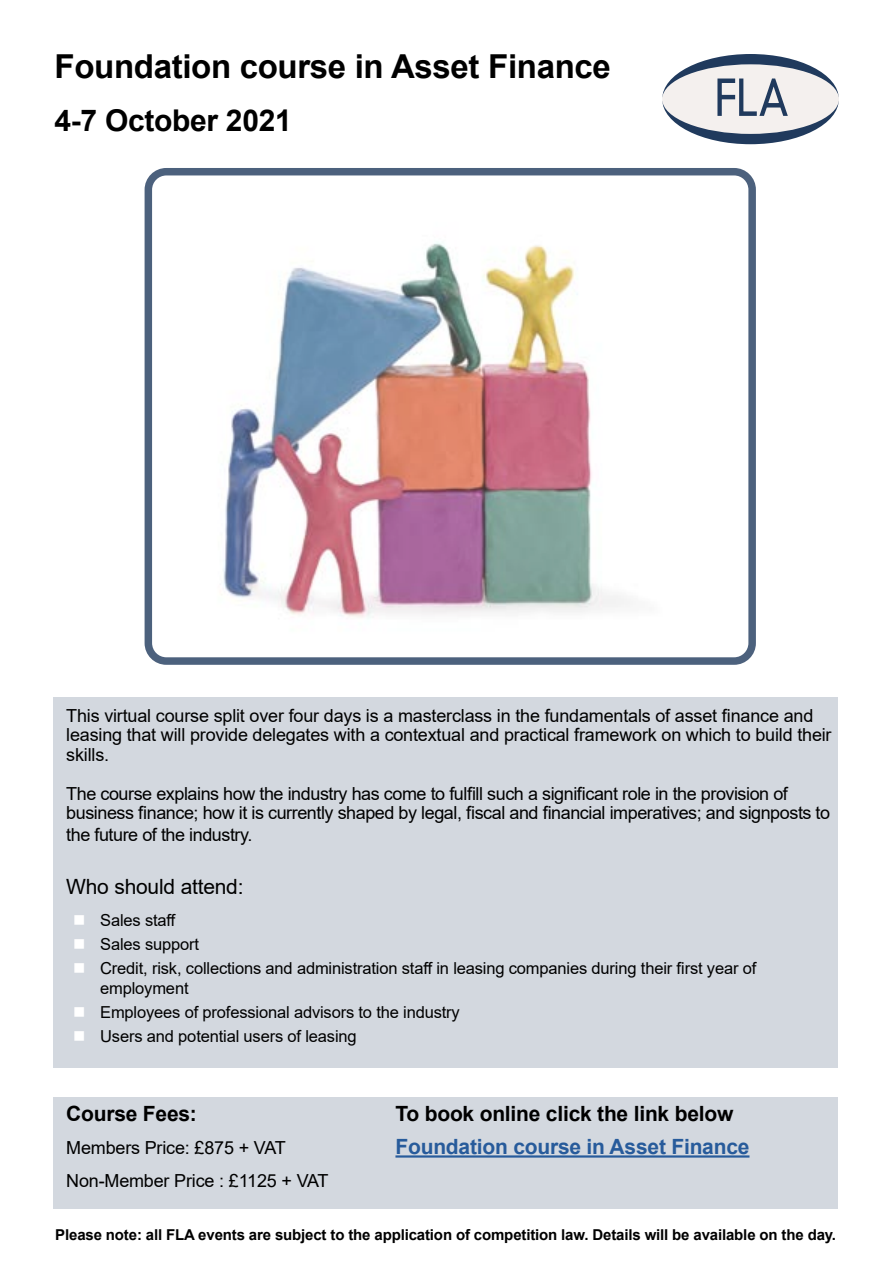
<style>
.page{position:relative;width:893px;height:1263px;background:#fff}
.page>*{position:absolute;margin:0;border:0;box-sizing:border-box;transform-origin:0 0}
.t1{font:700 33px "Arial";letter-spacing:-.01em;color:#000}
.t2{font:700 30px "Arial";letter-spacing:-.01em;color:#000}
.t3{font:700 21px "Arial";letter-spacing:-.01em;color:#000}
.t4{font:700 21px "Arial";letter-spacing:-.01em;color:#275b9b}
.t5{font:21px "Arial";letter-spacing:-.01em;color:#000}
.t6{font:18px/19.5px "Arial";letter-spacing:-.01em;color:#000}
.t7{font:16.5px/24px "Arial";letter-spacing:-.01em;color:#000}
.t8{font:700 15px "Arial";letter-spacing:-.01em;color:#000}
</style>
<div class="page">
<div style="left:53px;top:1097px;width:785px;height:112px;background:#d3d8df"></div>
<svg style="left:662px;top:54px;width:177px;height:90px"></svg>
<div style="left:53px;top:697px;width:785px;height:371px;background:#d3d8df"></div>
<img style="left:154px;top:177px;width:593px;height:479px">
<div style="left:145px;top:168px;width:611px;height:497px;border:8px solid #203a5d;border-radius:18px"></div>
<hr style="left:395px;top:1155px;width:354px;height:2px;background:#275b9b">
<h1 class="t1" style="left:55px;top:43px;width:558px">Foundation course in Asset Finance</h1>
<h2 class="t2" style="left:55px;top:99px;width:239px">4-7 October 2021</h2>
<p class="t6" style="left:66px;top:706px;width:767px">This virtual course split over four days is a masterclass in the fundamentals of asset finance and leasing that will provide delegates with a contextual and practical framework on which to build their skills.</p>
<p class="t6" style="left:66px;top:784px;width:765px">The course explains how the industry has come to fulfill such a significant role in the provision of business finance; how it is currently shaped by legal, fiscal and financial imperatives; and signposts to</p>
<p class="t6" style="left:66px;top:825px;width:188px">the future of the industry.</p>
<p class="t5" style="left:66px;top:872px;width:179px">Who should attend:</p>
<p class="t7" style="left:100px;top:908px;width:658px">Sales staff<br>Sales support<br>Credit, risk, collections and administration staff in leasing companies during their first year of</p>
<p class="t7" style="left:100px;top:976px;width:361px">employment<br>Employees of professional advisors to the industry<br>Users and potential users of leasing</p>
<p class="t3" style="left:66px;top:1099px;width:132px">Course Fees:</p>
<p class="t6" style="left:66px;top:1131px;width:264px;line-height:33px">Members Price: £875 + VAT<br>Non-Member Price : £1125 + VAT</p>
<p class="t3" style="left:395px;top:1099px;width:339px">To book online click the link below</p>
<p class="t4" style="left:395px;top:1132px;width:356px">Foundation course in Asset Finance</p>
<p class="t8" style="left:55px;top:1224px;width:782px">Please note: all FLA events are subject to the application of competition law. Details will be available on the day.</p>
</div>
